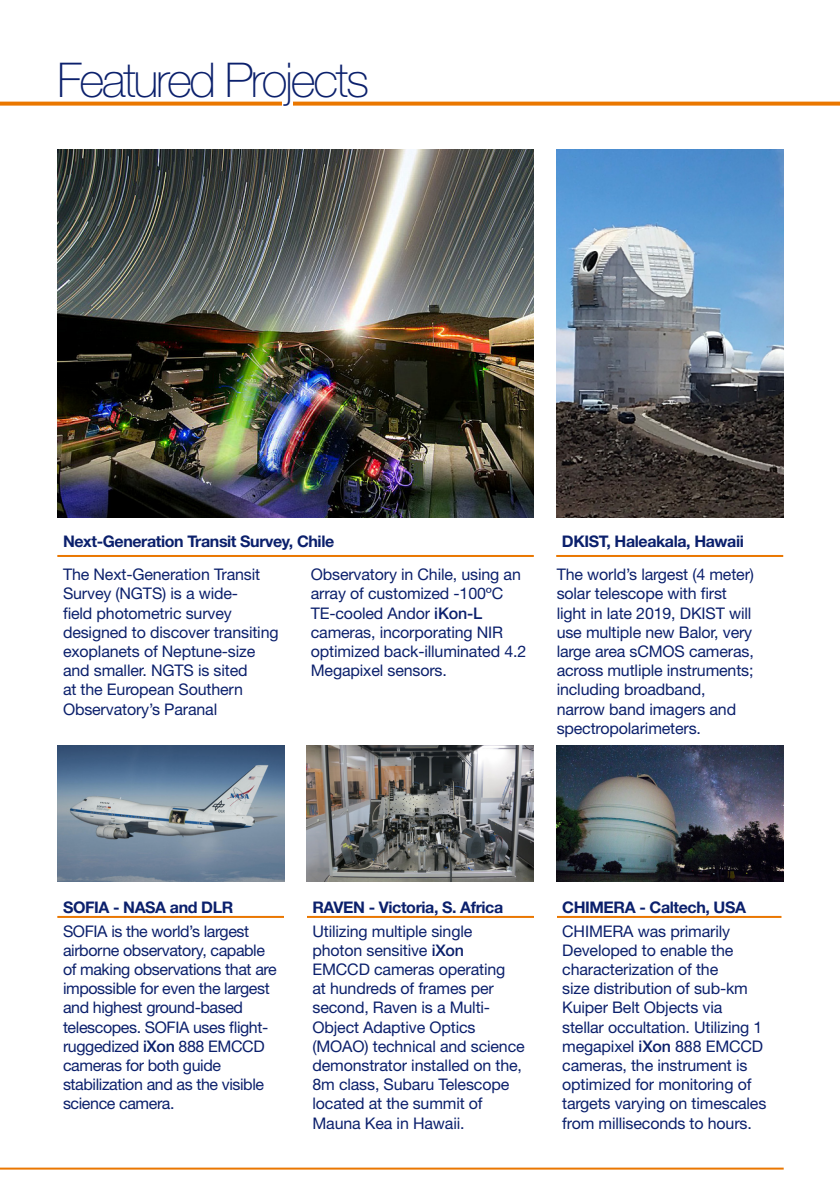
<style>
.page{position:relative;width:840px;height:1191px;background:#fff}
.page>*{position:absolute;margin:0;border:0;box-sizing:border-box;transform-origin:0 0}
.t1{font:100 48px "Helvetica Neue LT Std";letter-spacing:-.05em;color:#0b206c}
.t2{font:16px/19.2px "Helvetica Neue LT Std";letter-spacing:-.01em;color:#0b206c}
.t3{font:700 16px "Helvetica Neue LT Std";letter-spacing:-.025em;color:#0b206c}
.s1{font-weight:500}
</style>
<div class="page">
<svg style="left:0;top:102px;width:839px;height:4px;background:#ec8418"></svg>
<hr style="left:0;top:1167px;width:783px;height:2px;background:#ea7700">
<img style="left:57px;top:149px;width:476px;height:369px">
<div style="left:282px;top:100px;width:10px;height:7px;background:#fff"></div>
<img style="left:556px;top:746px;width:227px;height:135px">
<img style="left:556px;top:149px;width:227px;height:369px">
<img style="left:57px;top:746px;width:227px;height:135px">
<img style="left:306px;top:746px;width:227px;height:135px">
<hr style="left:57px;top:916px;width:724px;height:2px;background:#ea7700">
<hr style="left:57px;top:555px;width:476px;height:2px;background:#ea7700">
<hr style="left:556px;top:555px;width:226px;height:2px;background:#ea7700">
<div style="left:284px;top:902px;width:22px;height:31px;background:#fff"></div>
<div style="left:533px;top:894px;width:23px;height:39px;background:#fff"></div>
<h1 class="t1" style="left:57px;top:52px;width:313px">Featured Projects</h1>
<p class="t3" style="left:63px;top:531px;width:272px">Next-Generation Transit Survey, Chile</p>
<p class="t3" style="left:561px;top:531px;width:183px">DKIST, Haleakala, Hawaii</p>
<p class="t2" style="left:556px;top:564px;width:199px">The world’s largest (4 meter) solar telescope with first light in late 2019, DKIST will use multiple new Balor, very large area sCMOS cameras, across mutliple instruments; including broadband, narrow band imagers and spectropolarimeters.</p>
<p class="t2" style="left:63px;top:564px;width:217px">The Next-Generation Transit<br>Survey (NGTS) is a wide-<br>field photometric survey designed to discover transiting exoplanets of Neptune-size and smaller. NGTS is sited<br>at the European Southern<br>Observatory’s Paranal</p>
<p class="t2" style="left:310px;top:564px;width:217px">Observatory in Chile, using an array of customized -100ºC<br>TE-cooled Andor <span class="s1">iKon-L </span>cameras, incorporating NIR optimized back-illuminated 4.2<br>Megapixel sensors.</p>
<p class="t3" style="left:63px;top:897px;width:172px">SOFIA - NASA and DLR</p>
<p class="t2" style="left:63px;top:921px;width:215px">SOFIA is the world’s largest airborne observatory, capable of making observations that are impossible for even the largest and highest ground-based telescopes. SOFIA uses flight&shy;ruggedized <span class="s1">iXon</span> 888 EMCCD cameras for both guide stabilization and as the visible science camera.</p>
<p class="t3" style="left:312px;top:897px;width:192px">RAVEN - Victoria, S. Africa</p>
<p class="t2" style="left:312px;top:921px;width:214px">Utilizing multiple single photon sensitive <span class="s1">iXon<br></span>EMCCD cameras operating<br>at hundreds of frames per second, Raven is a Multi-<br>Object Adaptive Optics (MOAO) technical and science demonstrator installed on the,<br>8m class, Subaru Telescope located at the summit of<br>Mauna Kea in Hawaii.</p>
<p class="t3" style="left:562px;top:897px;width:185px">CHIMERA - Caltech, USA</p>
<p class="t2" style="left:562px;top:921px;width:205px">CHIMERA was primarily<br>Developed to enable the characterization of the<br>size distribution of sub-km<br>Kuiper Belt Objects via stellar occultation. Utilizing 1 megapixel <span class="s1">iXon</span> 888 EMCCD cameras, the instrument is optimized for monitoring of targets varying on timescales from milliseconds to hours.</p>
</div>
